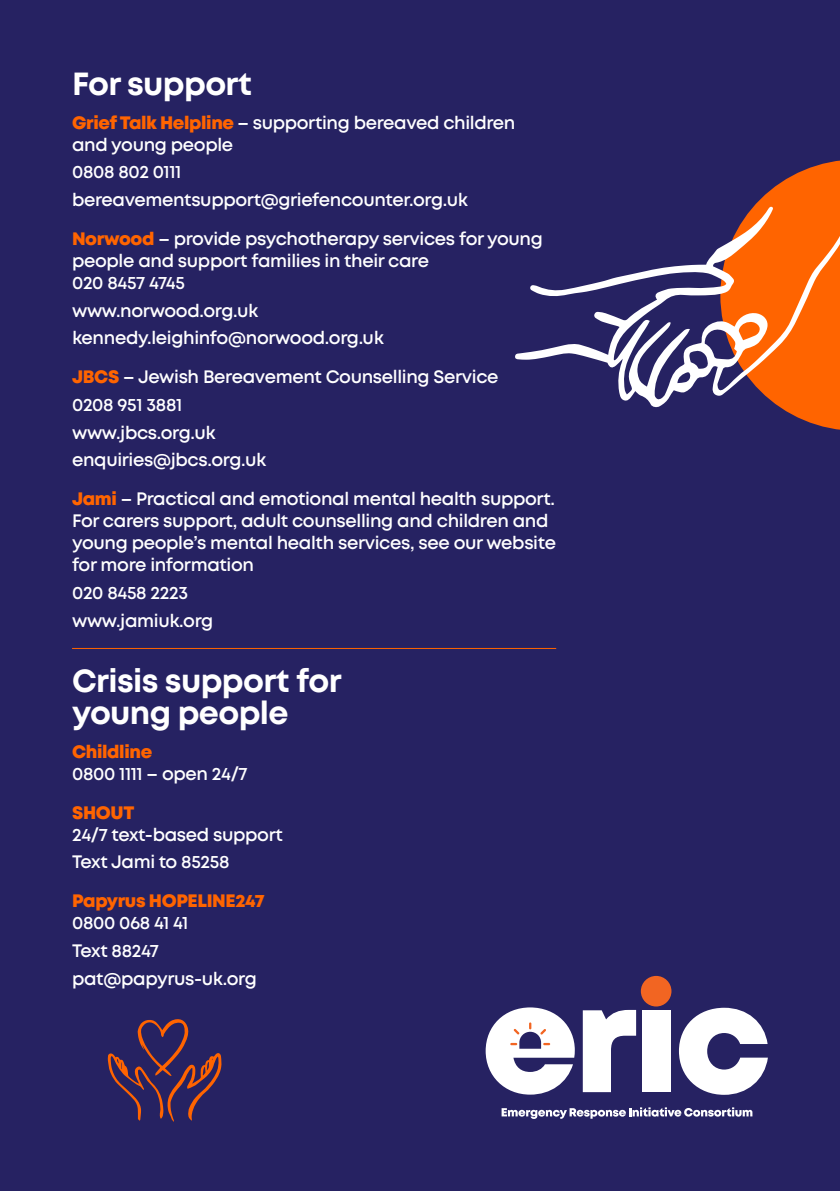
<style>
.page{position:relative;width:840px;height:1191px;background:#fff}
.page>*{position:absolute;margin:0;border:0;box-sizing:border-box;transform-origin:0 0}
.t1{font:700 32px/32px "Mont";letter-spacing:-.02em;color:#fff}
.t2{font:600 18px/27.6px "Mont";letter-spacing:-.02em;color:#fff}
.t3{font:800 18px "Mont";letter-spacing:-.02em;color:#ff6400}
.s1{font-weight:800;color:#ff6400}
</style>
<div class="page">
<div style="left:0;top:0;width:839px;height:1191px;background:#262262"></div>
<svg style="left:108px;top:1019px;width:113px;height:102px"></svg>
<hr style="left:72px;top:648px;width:484px;height:1px;background:#ff6400">
<svg style="left:501px;top:1107px;width:251px;height:12px"></svg>
<svg style="left:485px;top:1007px;width:89px;height:87px"></svg>
<svg style="left:582px;top:1010px;width:53px;height:82px"></svg>
<div style="left:642px;top:1010px;width:28px;height:82px;background:#fff"></div>
<div style="left:640px;top:976px;width:31px;height:30px;background:#f26522;border-radius:50%"></div>
<svg style="left:679px;top:1007px;width:88px;height:87px"></svg>
<svg style="left:754px;top:160px;width:85px;height:270px"></svg>
<svg style="left:515px;top:206px;width:324px;height:202px"></svg>
<h1 class="t1" style="left:72px;top:68px;width:181px">For support</h1>
<p class="t2" style="left:72px;top:111px;width:444px;line-height:22px"><span class="s1">Grief Talk Helpline</span> – supporting bereaved children and young people</p>
<p class="t2" style="left:72px;top:158px;width:397px">0808 802 0111 bereavementsupport@griefencounter.org.uk</p>
<p class="t2" style="left:72px;top:228px;width:472px;line-height:22px"><span class="s1">Norwood</span> – provide psychotherapy services for young people and support families in their care<br>020 8457 4745</p>
<p class="t2" style="left:72px;top:297px;width:313px">www.norwood.org.uk kennedy.leighinfo@norwood.org.uk</p>
<p class="t2" style="left:72px;top:363px;width:428px"><span class="s1">JBCS</span> – Jewish Bereavement Counselling Service<br>0208 951 3881<br>www.jbcs.org.uk<br>enquiries@jbcs.org.uk</p>
<p class="t2" style="left:72px;top:488px;width:485px;line-height:22px"><span class="s1">Jami</span> – Practical and emotional mental health support.<br>For carers support, adult counselling and children and young people’s mental health services, see our website for more information</p>
<p class="t2" style="left:72px;top:579px;width:143px">020 8458 2223 www.jamiuk.org</p>
<h1 class="t1" style="left:72px;top:665px;width:271px">Crisis support for young people</h1>
<p class="t3" style="left:72px;top:739px;width:82px">Childline</p>
<p class="t2" style="left:72px;top:759px;width:177px">0800 1111 – open 24/7</p>
<p class="t3" style="left:72px;top:800px;width:64px">SHOUT</p>
<p class="t2" style="left:72px;top:820px;width:212px">24/7 text-based support<br>Text Jami to 85258</p>
<p class="t3" style="left:72px;top:889px;width:194px">Papyrus HOPELINE247</p>
<p class="t2" style="left:72px;top:909px;width:186px">0800 068 41 41<br>Text 88247 pat@papyrus-uk.org</p>
</div>
